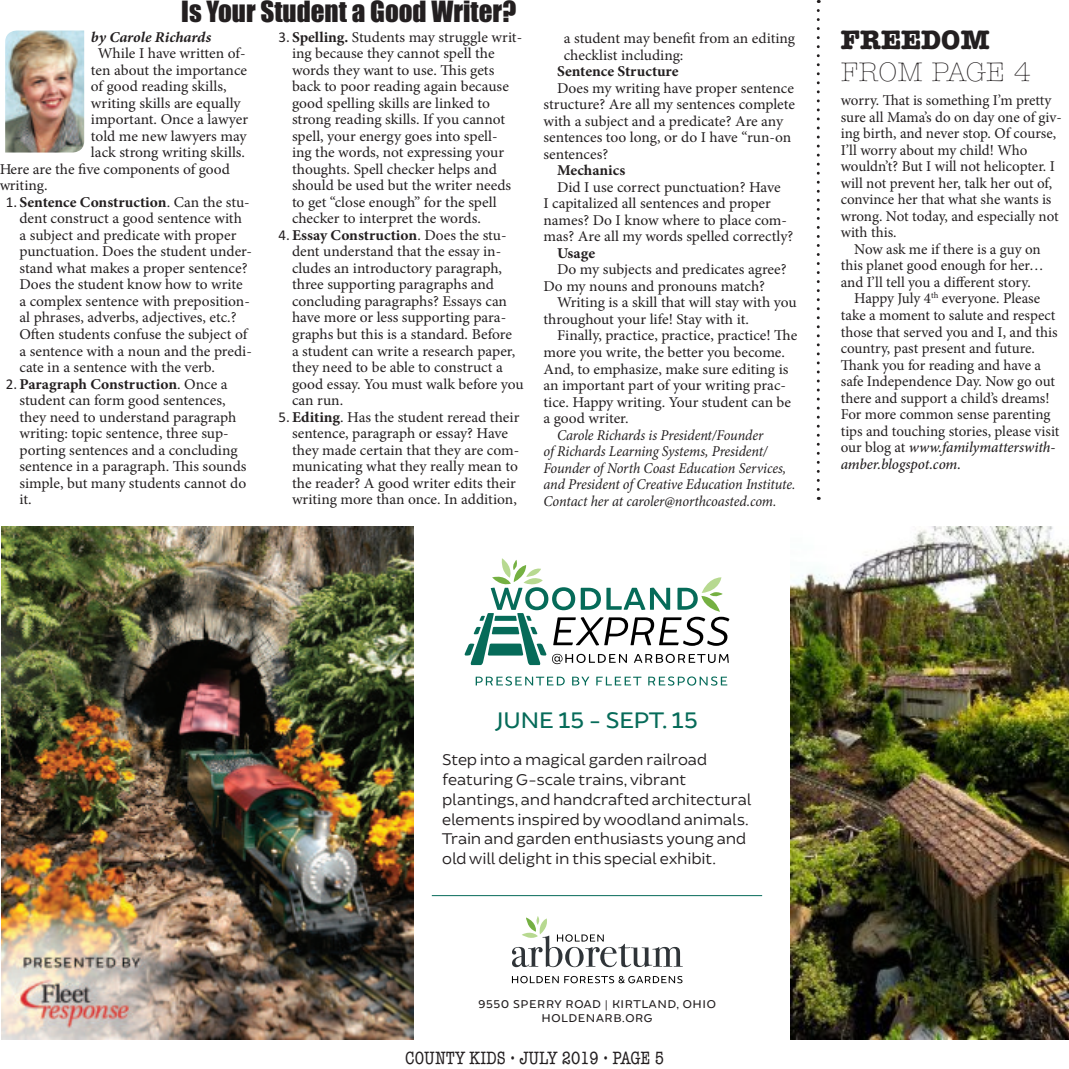
<style>
.page{position:relative;width:1069px;height:1069px;background:#fff}
.page>*{position:absolute;margin:0;border:0;box-sizing:border-box;transform-origin:0 0}
.t1{font:27px "Impact";color:#231f20}
.t2{font:300 27px "American Typewriter";letter-spacing:-.005em;color:#231f20}
.t3{font:700 27px "American Typewriter";color:#231f20}
.t4{font:24px "Brocha";letter-spacing:-.015em;color:#066b59}
.t5{font:condensed 18px "American Typewriter";color:#231f20}
.t6{font:16.5px/19.8px "Brocha";letter-spacing:-.01em;color:#231f20}
.t7{font:15px/16.5px "Minion Pro";letter-spacing:-.005em;color:#231f20}
.t8{font:italic 15px/16.5px "Minion Pro";letter-spacing:-.01em;color:#231f20;scale:.95 1}
.t9{font:700 15px "Minion Pro";color:#231f20}
.t10{font:italic 500 15px "Minion Pro";letter-spacing:-.005em;color:#231f20}
.t11{font:italic 700 15px "Minion Pro";letter-spacing:-.005em;color:#231f20}
.t12{font:12px/13.5px "Brocha";letter-spacing:.05em;color:#231f20;text-align:center}
.s1{font-family:"Calibri"}
.s2{font-weight:700}
.s3{font-family:"Calibri";font-weight:400}
.s4{font-weight:400}
.s5{font-weight:400;font-style:normal}
</style>
<div class="page">
<img style="left:5px;top:30px;width:79px;height:122px">
<img style="left:1px;top:526px;width:413px;height:513px">
<img style="left:790px;top:526px;width:278px;height:513px">
<svg style="left:512px;top:975px;width:46px;height:8px"></svg>
<svg style="left:564px;top:975px;width:118px;height:8px"></svg>
<svg style="left:512px;top:916px;width:169px;height:50px"></svg>
<svg style="left:464px;top:558px;width:265px;height:107px"></svg>
<svg style="left:475px;top:676px;width:89px;height:9px"></svg>
<svg style="left:572px;top:676px;width:17px;height:9px"></svg>
<svg style="left:596px;top:676px;width:45px;height:9px"></svg>
<svg style="left:648px;top:676px;width:79px;height:9px"></svg>
<hr style="left:431px;top:895px;width:331px;height:1px;background:#066b59">
<svg style="left:816px;top:11px;width:3px;height:488px"></svg>
<h1 class="t1" style="left:181px;top:-3px;width:336px">Is Your Student a Good Writer?</h1>
<p class="t7" style="left:278px;top:30px;width:245px"><span class="s1">3.</span> <span class="s2">Spelling.</span> Students may struggle writ-</p>
<p class="t7" style="left:292px;top:47px;width:204px">ing because they cannot spell the</p>
<p class="t7" style="left:292px;top:63px;width:204px">words they want to use. This gets</p>
<p class="t7" style="left:292px;top:80px;width:218px">back to poor reading again because</p>
<p class="t7" style="left:292px;top:96px;width:199px">good spelling skills are linked to</p>
<p class="t7" style="left:292px;top:113px;width:215px">strong reading skills. If you cannot</p>
<p class="t7" style="left:292px;top:129px;width:207px">spell, your energy goes into spell-</p>
<p class="t7" style="left:292px;top:146px;width:214px">ing the words, not expressing your</p>
<p class="t7" style="left:292px;top:162px;width:206px">thoughts. Spell checker helps and</p>
<p class="t7" style="left:292px;top:179px;width:220px">should be used but the writer needs</p>
<p class="t7" style="left:292px;top:195px;width:206px">to get “close enough” for the spell</p>
<p class="t7" style="left:292px;top:212px;width:190px">checker to interpret the words.</p>
<p class="t9" style="left:278px;top:229px;width:229px"><span class="s3">4.</span>Essay Construction<span class="s4">. Does the stu-</span></p>
<p class="t7" style="left:292px;top:245px;width:211px">dent understand that the essay in-</p>
<p class="t7" style="left:292px;top:261px;width:211px">cludes an introductory paragraph,</p>
<p class="t7" style="left:292px;top:278px;width:203px">three supporting paragraphs and</p>
<p class="t7" style="left:292px;top:294px;width:216px">concluding paragraphs? Essays can</p>
<p class="t7" style="left:292px;top:311px;width:216px">have more or less supporting para-</p>
<p class="t7" style="left:292px;top:327px;width:221px">graphs but this is a standard. Before</p>
<p class="t7" style="left:292px;top:344px;width:224px">a student can write a research paper,</p>
<p class="t7" style="left:292px;top:360px;width:212px">they need to be able to construct a</p>
<p class="t7" style="left:292px;top:377px;width:233px">good essay. You must walk before you</p>
<p class="t7" style="left:292px;top:393px;width:53px">can run.</p>
<p class="t7" style="left:278px;top:410px;width:242px"><span class="s1">5.</span><span class="s2">Editing</span>. Has the student reread their</p>
<p class="t7" style="left:292px;top:426px;width:218px">sentence, paragraph or essay? Have</p>
<p class="t7" style="left:292px;top:443px;width:229px">they made certain that they are com-</p>
<p class="t7" style="left:292px;top:459px;width:227px">municating what they really mean to</p>
<p class="t7" style="left:292px;top:476px;width:225px">the reader? A good writer edits their</p>
<p class="t7" style="left:292px;top:492px;width:226px">writing more than once. In addition,</p>
<p class="t11" style="left:91px;top:28px;width:122px">by Carole Richards</p>
<p class="t7" style="left:98px;top:47px;width:149px">While I have written of-</p>
<p class="t7" style="left:91px;top:63px;width:158px">ten about the importance</p>
<p class="t7" style="left:91px;top:80px;width:137px">of good reading skills,</p>
<p class="t7" style="left:91px;top:96px;width:151px">writing skills are equally</p>
<p class="t7" style="left:91px;top:113px;width:158px">important. Once a lawyer</p>
<p class="t7" style="left:91px;top:129px;width:157px">told me new lawyers may</p>
<p class="t7" style="left:91px;top:146px;width:156px">lack strong writing skills.</p>
<p class="t7" style="left:-1px;top:162px;width:232px">Here are the five components of good</p>
<p class="t7" style="left:-1px;top:179px;width:50px">writing.</p>
<p class="t9" style="left:6px;top:196px;width:245px"><span class="s3">1.</span> Sentence Construction<span class="s4">. Can the stu-</span></p>
<p class="t7" style="left:19px;top:212px;width:224px">dent construct a good sentence with</p>
<p class="t7" style="left:19px;top:228px;width:218px">a subject and predicate with proper</p>
<p class="t7" style="left:19px;top:245px;width:234px">punctuation. Does the student under-</p>
<p class="t7" style="left:19px;top:261px;width:229px">stand what makes a proper sentence?</p>
<p class="t7" style="left:19px;top:278px;width:225px">Does the student know how to write</p>
<p class="t7" style="left:19px;top:294px;width:232px">a complex sentence with preposition-</p>
<p class="t7" style="left:19px;top:311px;width:219px">al phrases, adverbs, adjectives, etc.?</p>
<p class="t7" style="left:19px;top:327px;width:229px">Often students confuse the subject of</p>
<p class="t7" style="left:19px;top:344px;width:234px">a sentence with a noun and the predi-</p>
<p class="t7" style="left:19px;top:360px;width:197px">cate in a sentence with the verb.</p>
<p class="t9" style="left:6px;top:378px;width:223px"><span class="s3">2.</span>Paragraph Construction<span class="s4">. Once a</span></p>
<p class="t7" style="left:19px;top:393px;width:207px">student can form good sentences,</p>
<p class="t7" style="left:19px;top:410px;width:218px">they need to understand paragraph</p>
<p class="t7" style="left:19px;top:426px;width:210px">writing: topic sentence, three sup-</p>
<p class="t7" style="left:19px;top:443px;width:220px">porting sentences and a concluding</p>
<p class="t7" style="left:19px;top:459px;width:228px">sentence in a paragraph. This sounds</p>
<p class="t7" style="left:19px;top:476px;width:228px">simple, but many students cannot do</p>
<p class="t7" style="left:19px;top:492px;width:14px">it.</p>
<p class="t7" style="left:563px;top:32px;width:233px">a student may benefit from an editing checklist including:</p>
<p class="t9" style="left:557px;top:66px;width:123px">Sentence Structure</p>
<p class="t7" style="left:543px;top:81px;width:253px;text-indent:14px">Does my writing have proper sentence structure? Are all my sentences complete with a subject and a predicate? Are any sentences too long, or do I have “run-on sentences?</p>
<p class="t9" style="left:557px;top:165px;width:70px">Mechanics</p>
<p class="t7" style="left:543px;top:180px;width:251px;text-indent:14px">Did I use correct punctuation? Have<br>I capitalized all sentences and proper names? Do I know where to place com&shy;mas? Are all my words spelled correctly?</p>
<p class="t9" style="left:557px;top:247px;width:40px">Usage</p>
<p class="t7" style="left:543px;top:263px;width:244px;text-indent:14px">Do my subjects and predicates agree?<br>Do my nouns and pronouns match?</p>
<p class="t7" style="left:543px;top:296px;width:254px;text-indent:14px">Writing is a skill that will stay with you throughout your life! Stay with it.</p>
<p class="t7" style="left:543px;top:329px;width:255px;text-indent:14px">Finally, practice, practice, practice! The more you write, the better you become.<br>And, to emphasize, make sure editing is an important part of your writing prac&shy;tice. Happy writing. Your student can be a good writer.</p>
<p class="t8" style="left:543px;top:428px;width:266px;text-indent:13px">Carole Richards is President/Founder<br>of Richards Learning Systems, President/ Founder of North Coast Education Services, and President of Creative Education Institute.<br>Contact her at caroler@northcoasted.com.</p>
<h1 class="t3" style="left:840px;top:24px;width:150px">FREEDOM</h1>
<h1 class="t2" style="left:840px;top:62px;width:191px">FROM PAGE 4</h1>
<p class="t7" style="left:840px;top:94px;width:222px">worry. That is something I’m pretty sure all Mama’s do on day one of giv&shy;ing birth, and never stop. Of course,<br>I’ll worry about my child! Who wouldn’t? But I will not helicopter. I will not prevent her, talk her out of, convince her that what she wants is wrong. Not today, and especially not with this.</p>
<p class="t7" style="left:854px;top:242px;width:188px">Now ask me if there is a guy on</p>
<p class="t7" style="left:840px;top:259px;width:204px">this planet good enough for her…</p>
<p class="t7" style="left:840px;top:275px;width:191px">and I’ll tell you a different story.</p>
<p class="t7" style="left:854px;top:292px;width:187px">Happy July 4<sup>th</sup> everyone. Please</p>
<p class="t7" style="left:840px;top:308px;width:216px">take a moment to salute and respect</p>
<p class="t7" style="left:840px;top:325px;width:218px">those that served you and I, and this</p>
<p class="t7" style="left:840px;top:341px;width:195px">country, past present and future.</p>
<p class="t7" style="left:840px;top:358px;width:202px">Thank you for reading and have a</p>
<p class="t7" style="left:840px;top:374px;width:216px">safe Independence Day. Now go out</p>
<p class="t7" style="left:840px;top:391px;width:210px">there and support a child’s dreams!</p>
<p class="t7" style="left:840px;top:407px;width:211px">For more common sense parenting</p>
<p class="t7" style="left:840px;top:424px;width:220px">tips and touching stories, please visit</p>
<p class="t10" style="left:840px;top:441px;width:216px"><span class="s5">our blog at</span> www.familymatterswith-</p>
<p class="t10" style="left:840px;top:458px;width:122px">amber.blogspot.com.</p>
<h2 class="t4" style="left:496px;top:712px;width:203px">JUNE 15 - SEPT. 15</h2>
<p class="t6" style="left:442px;top:749px;width:311px">Step into a magical garden railroad featuring G-scale trains, vibrant plantings, and handcrafted architectural elements inspired by woodland animals.<br>Train and garden enthusiasts young and old will delight in this special exhibit.</p>
<p class="t12" style="left:478px;top:998px;width:239px">9550 SPERRY ROAD | KIRTLAND, OHIO<br>HOLDENARB.ORG</p>
<p class="t5" style="left:405px;top:1051px;width:260px">COUNTY KIDS • JUlY 2019 • PAGE 5</p>
</div>
